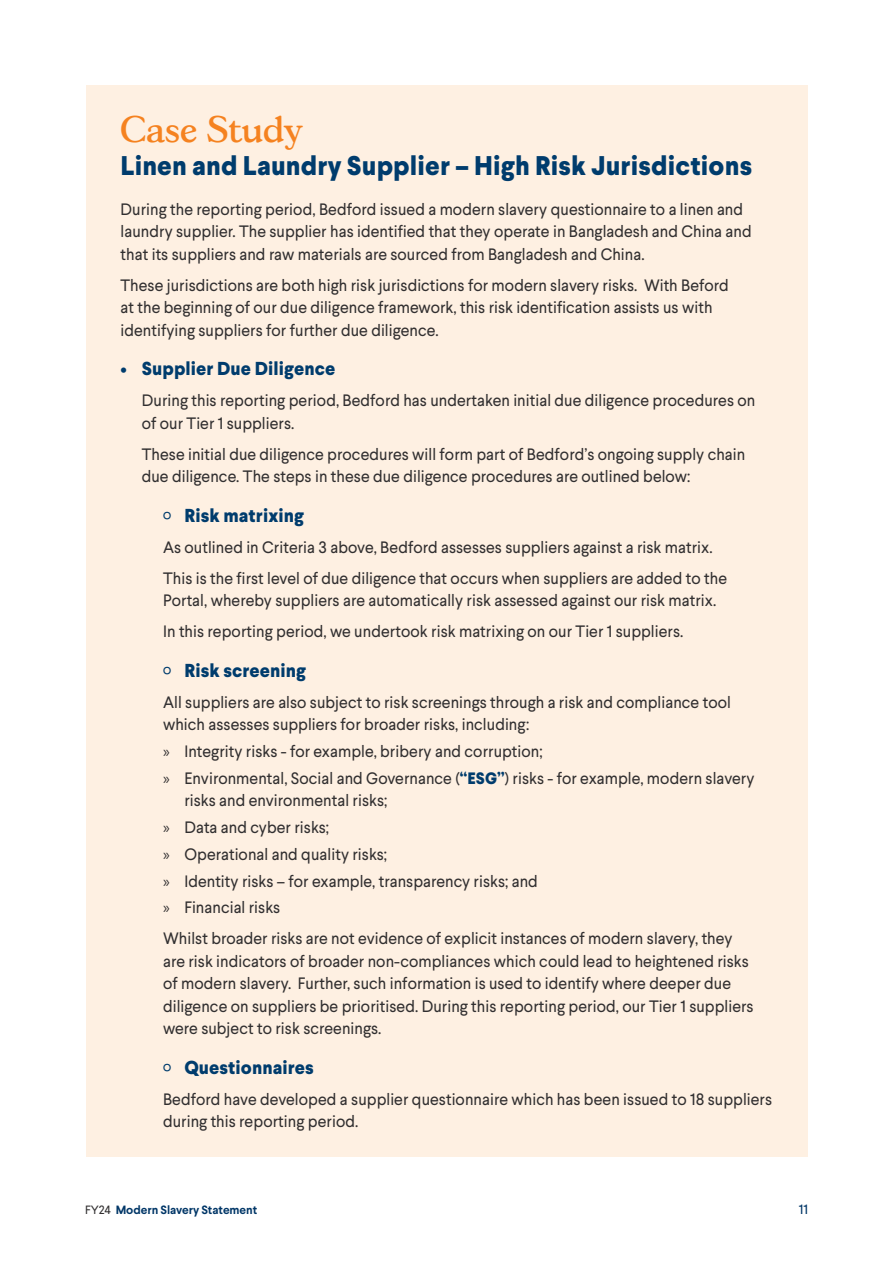
<style>
.page{position:relative;width:893px;height:1263px;background:#fff}
.page>*{position:absolute;margin:0;border:0;box-sizing:border-box;transform-origin:0 0}
.t1{font:500 36px "Gascogne TS";letter-spacing:.01em;color:#f58220}
.t2{font:800 27px "Larsseit";letter-spacing:.005em;color:#003c6d}
.t3{font:800 18.75px "Larsseit";letter-spacing:.005em;color:#003c6d}
.t4{font:16.5px/22.5px "Larsseit";letter-spacing:.005em;color:#312f30}
.t5{font:13.5px "Larsseit";color:#003667}
.t6{font:700 12px "Larsseit";letter-spacing:-.005em;color:#003667}
.s1{font-family:"Myriad Pro"}
.s2{font-weight:800;color:#003c6d}
.s3{font-weight:400;color:#312f30}
</style>
<div class="page">
<div style="left:86px;top:85px;width:721px;height:1072px;background:#fef0e2"></div>
<p class="t1" style="left:121px;top:107px;width:183px">Case Study</p>
<p class="t2" style="left:121px;top:147px;width:633px">Linen and Laundry Supplier – High Risk Jurisdictions</p>
<p class="t4" style="left:121px;top:197px;width:633px">During the reporting period, Bedford issued a modern slavery questionnaire to a linen and laundry supplier. The supplier has identified that they operate in Bangladesh and China and that its suppliers and raw materials are sourced from Bangladesh and China.</p>
<p class="t4" style="left:121px;top:273px;width:610px">These jurisdictions are both high risk jurisdictions for modern slavery risks. With Beford at the beginning of our due diligence framework, this risk identification assists us with identifying suppliers for further due diligence.</p>
<p class="t3" style="left:121px;top:356px;width:216px">• Supplier Due Diligence</p>
<p class="t4" style="left:142px;top:389px;width:615px">During this reporting period, Bedford has undertaken initial due diligence procedures on of our Tier 1 suppliers.</p>
<p class="t4" style="left:142px;top:442px;width:605px">These initial due diligence procedures will form part of Bedford’s ongoing supply chain due diligence. The steps in these due diligence procedures are outlined below:</p>
<p class="t3" style="left:184px;top:502px;width:121px">Risk matrixing</p>
<p class="t4" style="left:163px;top:535px;width:551px">As outlined in Criteria 3 above, Bedford assesses suppliers against a risk matrix.</p>
<p class="t4" style="left:163px;top:566px;width:565px">This is the first level of due diligence that occurs when suppliers are added to the<br>Portal, whereby suppliers are automatically risk assessed against our risk matrix.</p>
<p class="t4" style="left:163px;top:620px;width:522px">In this reporting period, we undertook risk matrixing on our Tier 1 suppliers.</p>
<p class="t3" style="left:184px;top:657px;width:123px">Risk screening</p>
<p class="t4" style="left:163px;top:690px;width:569px">All suppliers are also subject to risk screenings through a risk and compliance tool which assesses suppliers for broader risks, including:</p>
<p class="t4" style="left:163px;top:740px;width:381px"><span class="s1">»</span> Integrity risks - for example, bribery and corruption;</p>
<p class="t4" style="left:184px;top:766px;width:572px;text-indent:-21px"><span class="s1">»</span> Environmental, Social and Governance (<span class="s2">“ESG”</span>) risks - for example, modern slavery risks and environmental risks;</p>
<p class="t4" style="left:163px;top:816px;width:168px"><span class="s1">»</span> Data and cyber risks;</p>
<p class="t4" style="left:163px;top:842px;width:226px"><span class="s1">»</span> Operational and quality risks;</p>
<p class="t4" style="left:163px;top:869px;width:376px"><span class="s1">»</span> Identity risks – for example, transparency risks; and</p>
<p class="t4" style="left:163px;top:896px;width:119px"><span class="s1">»</span> Financial risks</p>
<p class="t4" style="left:163px;top:927px;width:592px">Whilst broader risks are not evidence of explicit instances of modern slavery, they are risk indicators of broader non-compliances which could lead to heightened risks of modern slavery. Further, such information is used to identify where deeper due diligence on suppliers be prioritised. During this reporting period, our Tier 1 suppliers were subject to risk screenings.</p>
<p class="t3" style="left:184px;top:1054px;width:131px">Questionnaires</p>
<p class="t4" style="left:163px;top:1087px;width:610px">Bedford have developed a supplier questionnaire which has been issued to 18 suppliers during this reporting period.</p>
<p class="t6" style="left:85px;top:1202px;width:174px"><span class="s3">FY24</span> Modern Slavery Statement</p>
<p class="t5" style="left:799px;top:1200px;width:11px">11</p>
</div>
